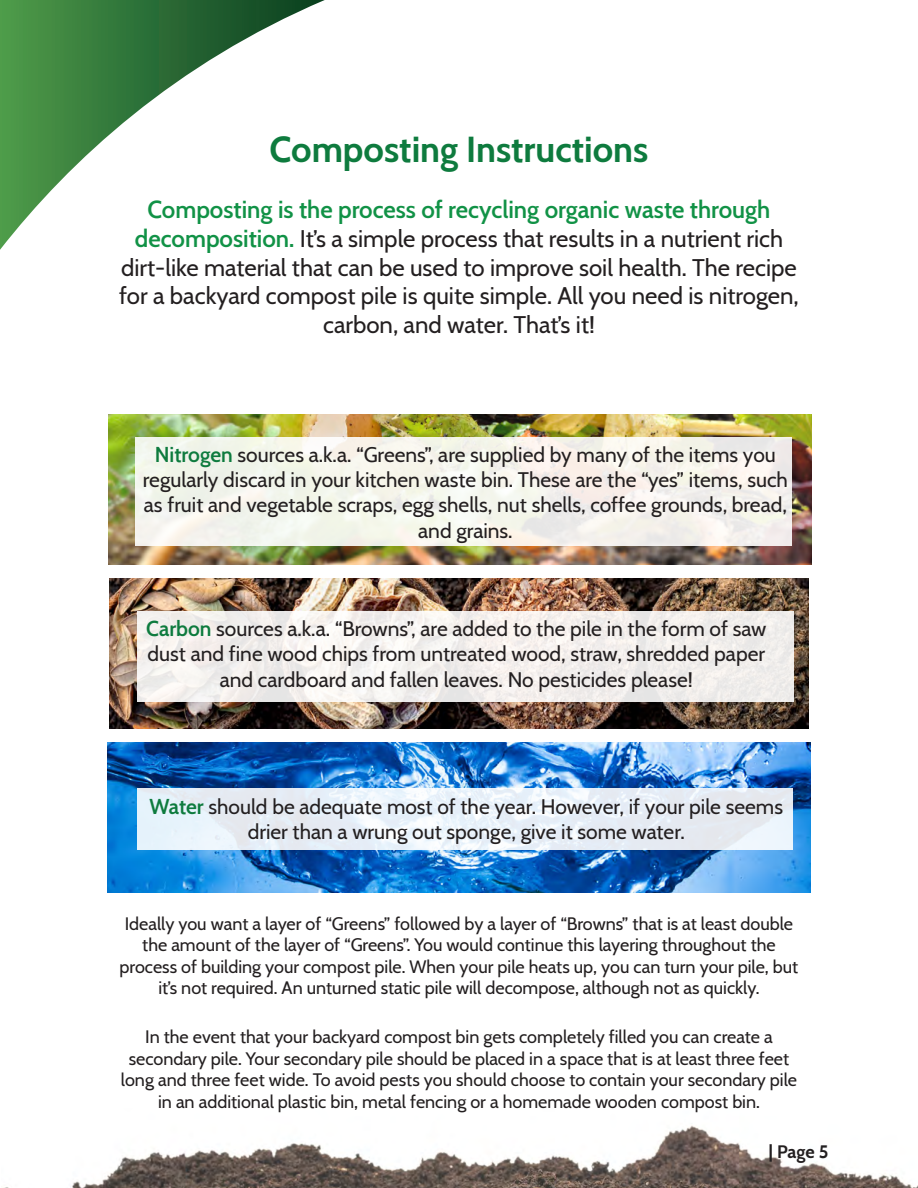
<style>
.page{position:relative;width:918px;height:1188px;background:#fff}
.page>*{position:absolute;margin:0;border:0;box-sizing:border-box;transform-origin:0 0}
.t1{font:700 36px "Cabin";color:#0e7b3e}
.t2{font:24px/28.8px "Cabin";color:#231f20;text-align:center}
.t3{font:21px/25.2px "Cabin";color:#231f20;text-align:center}
.t4{font:18px/21.6px "Cabin";color:#231f20;text-align:center}
.t5{font:700 18px "Cabin";color:#231f20}
.s1{font-weight:600;color:#119246}
.s2{font-weight:600;color:#0e7b3e}
</style>
<div class="page">
<img style="left:4px;top:1125px;width:914px;height:63px">
<svg style="left:0;top:0;width:325px;height:250px"></svg>
<img style="left:108px;top:414px;width:704px;height:150px">
<div style="left:135px;top:437px;width:657px;height:109px;background:#f5f4eb"></div>
<img style="left:109px;top:578px;width:700px;height:150px">
<div style="left:137px;top:611px;width:656px;height:90px;background:linear-gradient(to right,#f5f1ef,#f1edeb)"></div>
<img style="left:107px;top:742px;width:704px;height:150px">
<svg style="left:137px;top:788px;width:655px;height:62px;fill:#e5eef8"></svg>
<p class="t1" style="left:270px;top:121px;width:380px">Composting Instructions</p>
<p class="t2" style="left:119px;top:194px;width:681px"><span class="s1">Composting is the process of recycling organic waste through decomposition.</span> It’s a simple process that results in a nutrient rich dirt-like material that can be used to improve soil health. The recipe for a backyard compost pile is quite simple. All you need is nitrogen, carbon, and water. That’s it!</p>
<p class="t3" style="left:143px;top:441px;width:647px"><span class="s2">Nitrogen</span> sources a.k.a. “Greens”, are supplied by many of the items you regularly discard in your kitchen waste bin. These are the “yes” items, such as fruit and vegetable scraps, egg shells, nut shells, coffee grounds, bread, and grains.</p>
<p class="t3" style="left:146px;top:615px;width:622px"><span class="s2">Carbon</span> sources a.k.a. “Browns”, are added to the pile in the form of saw dust and fine wood chips from untreated wood, straw, shredded paper and cardboard and fallen leaves. No pesticides please!</p>
<p class="t3" style="left:150px;top:792px;width:635px"><span class="s2">Water</span> should be adequate most of the year. However, if your pile seems drier than a wrung out sponge, give it some water.</p>
<p class="t4" style="left:120px;top:911px;width:680px">Ideally you want a layer of “Greens” followed by a layer of “Browns” that is at least double the amount of the layer of “Greens”. You would continue this layering throughout the process of building your compost pile. When your pile heats up, you can turn your pile, but it’s not required. An unturned static pile will decompose, although not as quickly.</p>
<p class="t4" style="left:121px;top:1025px;width:678px">In the event that your backyard compost bin gets completely filled you can create a secondary pile. Your secondary pile should be placed in a space that is at least three feet long and three feet wide. To avoid pests you should choose to contain your secondary pile in an additional plastic bin, metal fencing or a homemade wooden compost bin.</p>
<p class="t5" style="left:769px;top:1137px;width:61px">| Page 5</p>
</div>
